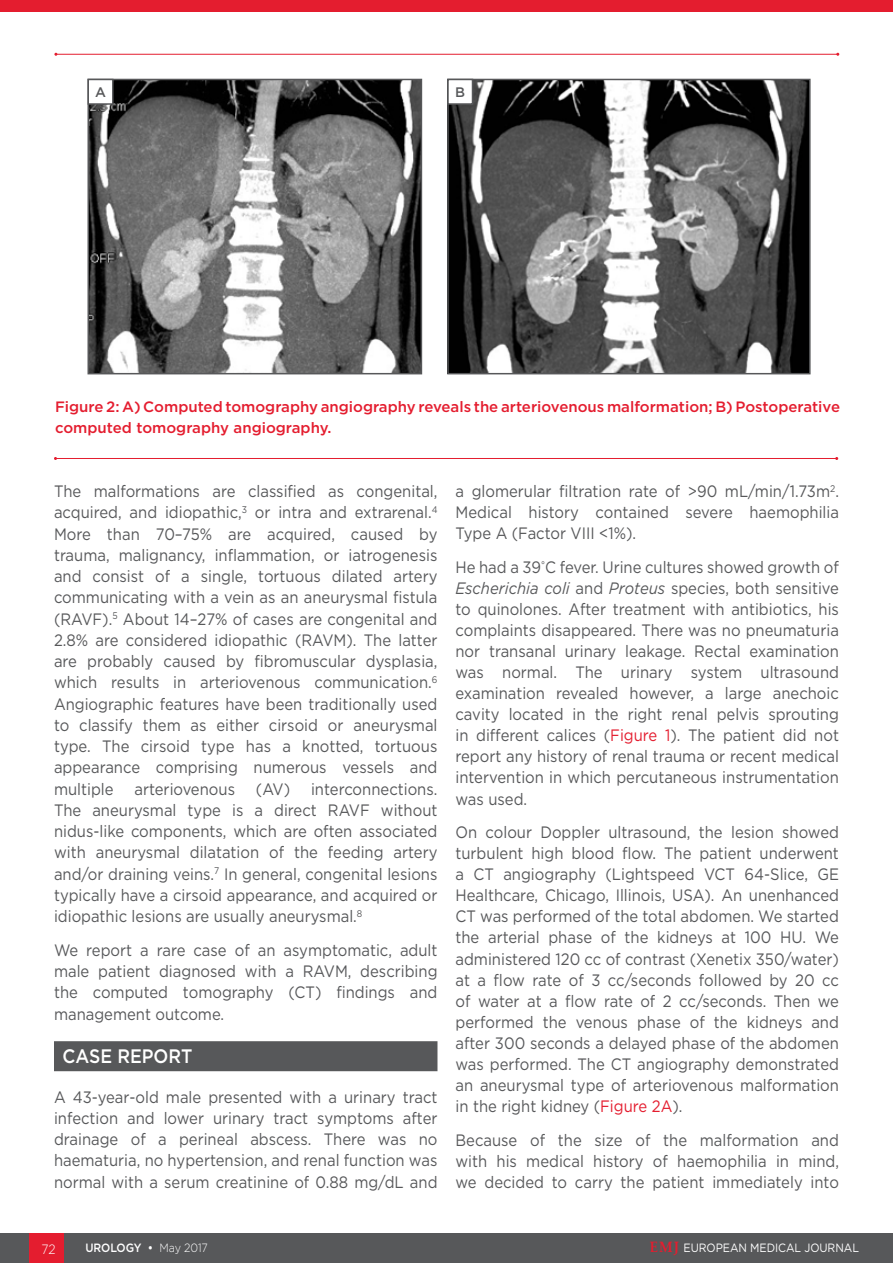
<style>
.page{position:relative;width:893px;height:1263px;background:#fff}
.page>*{position:absolute;margin:0;border:0;box-sizing:border-box;transform-origin:0 0}
._8__Heading_1{font:500 19.5px "Gotham";color:#fff;scale:.9 1}
._11__Main_text{font:16.5px/21px "Gotham";color:#57585a;text-align:justify;scale:.9 1}
._12_b_Figure___Table{font:500 15px/21px "Gotham";color:#e41d2f}
._13__Figure_Table_Fo{font:500 13.8px "Gotham";color:#57585a}
.t1{font:300 13.5px "Gotham";color:#fff;scale:.9 1}
.t2{font:12px "Gotham";letter-spacing:-.005em;color:#fff;scale:.9 1}
.t3{font:500 12px "Gotham";letter-spacing:-.005em;color:#fff;scale:.9 1}
.s1{font-style:italic}
.s2{color:#e41d2f}
.s3{font-weight:300}
.s4{font-family:"Palatino Linotype";font-weight:700;font-size:15px;color:#e41d2f}
</style>
<div class="page">
<div style="left:0;top:1233px;width:893px;height:30px;background:#57585a"></div>
<div style="left:30px;top:1233px;width:34px;height:30px;background:#e41d2f"></div>
<div style="left:54px;top:1041px;width:383px;height:30px;background:#57585a"></div>
<hr style="left:56px;top:54px;width:782px;height:1px;background:#e41d2f">
<hr style="left:55px;top:458px;width:782px;height:1px;background:#e41d2f">
<img style="left:90px;top:82px;width:329px;height:289px">
<div style="left:87px;top:79px;width:335px;height:295px;border:2px solid #57585a"></div>
<img style="left:450px;top:82px;width:358px;height:289px">
<div style="left:447px;top:79px;width:364px;height:295px;border:2px solid #57585a"></div>
<div style="left:88px;top:79px;width:25px;height:25px;background:#fff"></div>
<div style="left:87px;top:79px;width:27px;height:26px;border:2px solid #57585a"></div>
<div style="left:448px;top:79px;width:24px;height:25px;background:#fff"></div>
<div style="left:447px;top:79px;width:26px;height:26px;border:2px solid #57585a"></div>
<div style="left:0;top:0;width:893px;height:12px;background:#e41d2f"></div>
<p class="_13__Figure_Table_Fo" style="left:95px;top:83px;width:12px">A</p>
<p class="_13__Figure_Table_Fo" style="left:455px;top:83px;width:11px">B</p>
<p class="_12_b_Figure___Table" style="left:55px;top:396px;width:786px">Figure 2: A) Computed tomography angiography reveals the arteriovenous malformation; B) Postoperative computed tomography angiography.</p>
<p class="_11__Main_text" style="left:54px;top:480px;width:428px">The malformations are classified as congenital, acquired, and idiopathic,<sup>3</sup> or intra and extrarenal.<sup>4<br></sup>More than 70–75% are acquired, caused by trauma, malignancy, inflammation, or iatrogenesis and consist of a single, tortuous dilated artery communicating with a vein as an aneurysmal fistula (RAVF).<sup>5</sup> About 14–27% of cases are congenital and 2.8% are considered idiopathic (RAVM). The latter are probably caused by fibromuscular dysplasia, which results in arteriovenous communication.<sup>6<br></sup>Angiographic features have been traditionally used to classify them as either cirsoid or aneurysmal type. The cirsoid type has a knotted, tortuous appearance comprising numerous vessels and multiple</p>
<p class="_11__Main_text" style="left:54px;top:778px;width:428px;text-indent:257px">interconnections.<br>The aneurysmal type is a direct RAVF without nidus-like components, which are often associated with aneurysmal dilatation of the feeding artery and/or draining veins.<sup>7</sup> In general, congenital lesions typically have a cirsoid appearance, and acquired or idiopathic lesions are usually aneurysmal.<sup>8</sup></p>
<p class="_11__Main_text" style="left:54px;top:939px;width:428px">We report a rare case of an asymptomatic, adult male patient diagnosed with a RAVM, describing the computed tomography (CT) findings and management outcome.</p>
<p class="_8__Heading_1" style="left:63px;top:1043px;width:146px">CASE REPORT</p>
<p class="_11__Main_text" style="left:54px;top:1086px;width:428px">A 43-year-old male presented with a urinary tract infection and lower urinary tract symptoms after drainage of a perineal abscess. There was no haematuria, no hypertension, and renal function was normal with a serum creatinine of 0.88 mg/dL and</p>
<p class="_11__Main_text" style="left:134px;top:778px;width:113px">arteriovenous</p>
<p class="_11__Main_text" style="left:256px;top:778px;width:40px">(AV)</p>
<p class="_11__Main_text" style="left:455px;top:480px;width:428px">a glomerular filtration rate of &gt;90 mL/min/1.73m<sup>2</sup>.<br>Medical history contained severe haemophilia Type A (Factor VIII &lt;1%).</p>
<p class="_11__Main_text" style="left:455px;top:556px;width:428px">He had a 39<sup>°</sup>C fever. Urine cultures showed growth of <span class="s1">Escherichia coli</span> and <span class="s1">Proteus</span> species, both sensitive to quinolones. After treatment with antibiotics, his complaints disappeared. There was no pneumaturia nor transanal urinary leakage. Rectal examination was normal. The urinary system ultrasound examination revealed however, a large anechoic cavity located in the right renal pelvis sprouting in different calices (<span class="s2">Figure 1</span>). The patient did not report any history of renal trauma or recent medical intervention in which percutaneous instrumentation was used.</p>
<p class="_11__Main_text" style="left:455px;top:822px;width:428px">On colour Doppler ultrasound, the lesion showed turbulent high blood flow. The patient underwent a CT angiography (Lightspeed VCT 64-Slice, GE Healthcare, Chicago, Illinois, USA). An unenhanced CT was performed of the total abdomen. We started the arterial phase of the kidneys at 100 HU. We administered 120 cc of contrast (Xenetix 350/water) at a flow rate of 3 cc/seconds followed by 20 cc of water at a flow rate of 2 cc/seconds. Then we performed the venous phase of the kidneys and after 300 seconds a delayed phase of the abdomen was performed. The CT angiography demonstrated an aneurysmal type of arteriovenous malformation in the right kidney (<span class="s2">Figure 2A</span>).</p>
<p class="_11__Main_text" style="left:455px;top:1129px;width:428px">Because of the size of the malformation and with his medical history of haemophilia in mind, we decided to carry the patient immediately into</p>
<p class="t1" style="left:42px;top:1240px;width:17px">72</p>
<p class="t3" style="left:85px;top:1240px;width:138px">UROLOGY • <span class="s3">May 2017</span></p>
<p class="t2" style="left:650px;top:1240px;width:234px"><span class="s4">EMJ</span> EUROPEAN MEDICAL JOURNAL</p>
</div>
